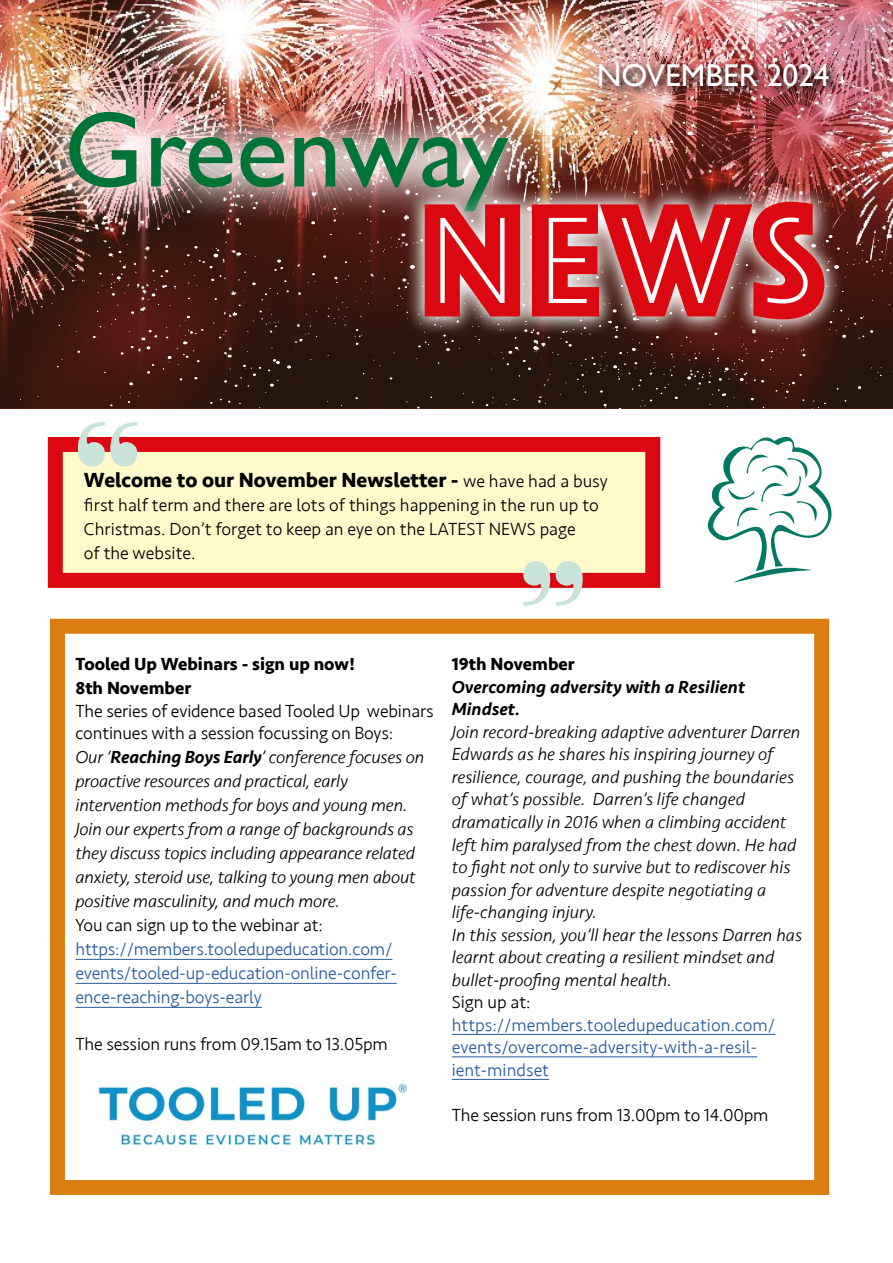
<style>
.page{position:relative;width:893px;height:1263px;background:#fff}
.page>*{position:absolute;margin:0;border:0;box-sizing:border-box;transform-origin:0 0}
.t1{font:225px "Modern";color:#c9e3d9}
.t2{font:168px "Phosphate Inline";color:#db0812}
.t3{font:108px "Gill Sans";color:#007337}
.t4{font:31.5px "Gill Sans";color:#fff}
.t5{font:700 21px "Seravek";color:#000}
.t6{font:italic 300 18px/22.5px "Seravek";color:#000}
.t7{font:300 18px/24px "Seravek";color:#000}
.t8{font:300 18px/24px "Seravek";letter-spacing:-.01em;color:#275b9b}
.t9{font:700 18px/24px "Seravek";color:#000}
.t10{font:italic 500 18px/22.5px "Seravek";color:#000}
.s1{font-weight:300;font-size:18px}
.s2{font-style:normal}
.s3{font-weight:500}
</style>
<div class="page">
<div style="left:50px;top:619px;width:779px;height:576px;border:15px solid #d97d11"></div>
<img style="left:0;top:0;width:893px;height:408px">
<img style="left:545px;top:249px;width:348px;height:159px">
<img style="left:0;top:287px;width:9px;height:121px">
<img style="left:103px;top:341px;width:765px;height:10px">
<img style="left:844px;top:232px;width:35px;height:15px">
<img style="left:546px;top:142px;width:204px;height:40px">
<img style="left:375px;top:0;width:518px;height:135px">
<img style="left:758px;top:135px;width:76px;height:48px">
<img style="left:0;top:135px;width:370px;height:143px">
<img style="left:546px;top:93px;width:224px;height:49px">
<svg style="left:708px;top:437px;width:123px;height:146px"></svg>
<div style="left:30px;top:73px;width:516px;height:178px;background:#fff;opacity:.8"></div>
<svg style="left:405px;top:183px;width:439px;height:156px"></svg>
<div style="left:595px;top:60px;width:246px;height:38px;background:#000;opacity:.88"></div>
<hr style="left:75px;top:959px;width:317px;height:1px;background:#275b9b">
<hr style="left:75px;top:983px;width:322px;height:1px;background:#275b9b">
<hr style="left:75px;top:1007px;width:187px;height:1px;background:#275b9b">
<div style="left:55px;top:444px;width:598px;height:136px;background:#fffacb"></div>
<div style="left:48px;top:437px;width:612px;height:151px;border:15px solid #db0812"></div>
<hr style="left:452px;top:1034px;width:323px;height:1px;background:#275b9b">
<hr style="left:452px;top:1056px;width:305px;height:1px;background:#275b9b">
<hr style="left:452px;top:1079px;width:97px;height:1px;background:#275b9b">
<img style="left:99px;top:1084px;width:307px;height:61px">
<h3 class="t4" style="left:597px;top:57px;width:234px">NOVEMBER 2024</h3>
<h3 class="t3" style="left:64px;top:87px;width:446px">Greenway</h3>
<h2 class="t2" style="left:419px;top:141px;width:409px">NEWS</h2>
<h1 class="t1" style="left:73px;top:416px;width:69px">“</h1>
<p class="t5" style="left:84px;top:463px;width:525px">Welcome to our November Newsletter - <span class="s1">we have had a busy</span></p>
<p class="t7" style="left:84px;top:493px;width:516px">first half term and there are lots of things happening in the run up to<br>Christmas. Don’t forget to keep an eye on the LATEST NEWS page<br>of the website.</p>
<h1 class="t1" style="left:519px;top:556px;width:69px">”</h1>
<p class="t9" style="left:75px;top:652px;width:281px">Tooled Up Webinars - sign up now!<br>8th November</p>
<p class="t6" style="left:75px;top:699px;width:360px;line-height:23.9px"><span class="s2">The series of evidence based Tooled Up webinars continues with a session focussing on Boys:<br></span>Our ‘<span class="s3">Reaching Boys Early</span>’ conference focuses on proactive resources and practical, early intervention methods for boys and young men.<br>Join our experts from a range of backgrounds as they discuss topics including appearance related anxiety, steroid use, talking to young men about positive masculinity, and much more.</p>
<p class="t7" style="left:75px;top:914px;width:249px">You can sign up to the webinar at:</p>
<p class="t8" style="left:75px;top:938px;width:323px">https://members.tooledupeducation.com/ events/tooled-up-education-online-confer&shy;ence-reaching-boys-early</p>
<p class="t7" style="left:75px;top:1032px;width:314px">The session runs from 09.15am to 13.05pm</p>
<p class="t9" style="left:452px;top:652px;width:124px">19th November</p>
<p class="t10" style="left:452px;top:676px;width:295px">Overcoming adversity with a Resilient<br>Mindset.</p>
<p class="t6" style="left:452px;top:721px;width:352px">Join record-breaking adaptive adventurer Darren Edwards as he shares his inspiring journey of resilience, courage, and pushing the boundaries of what’s possible. Darren’s life changed dramatically in 2016 when a climbing accident left him paralysed from the chest down. He had to fight not only to survive but to rediscover his passion for adventure despite negotiating a life-changing injury.<br>In this session, you’ll hear the lessons Darren has learnt about creating a resilient mindset and bullet-proofing mental health.</p>
<p class="t7" style="left:452px;top:990px;width:80px">Sign up at:</p>
<p class="t8" style="left:452px;top:1013px;width:325px;line-height:22.5px">https://members.tooledupeducation.com/ events/overcome-adversity-with-a-resil&shy;ient-mindset</p>
<p class="t7" style="left:452px;top:1103px;width:318px">The session runs from 13.00pm to 14.00pm</p>
</div>
